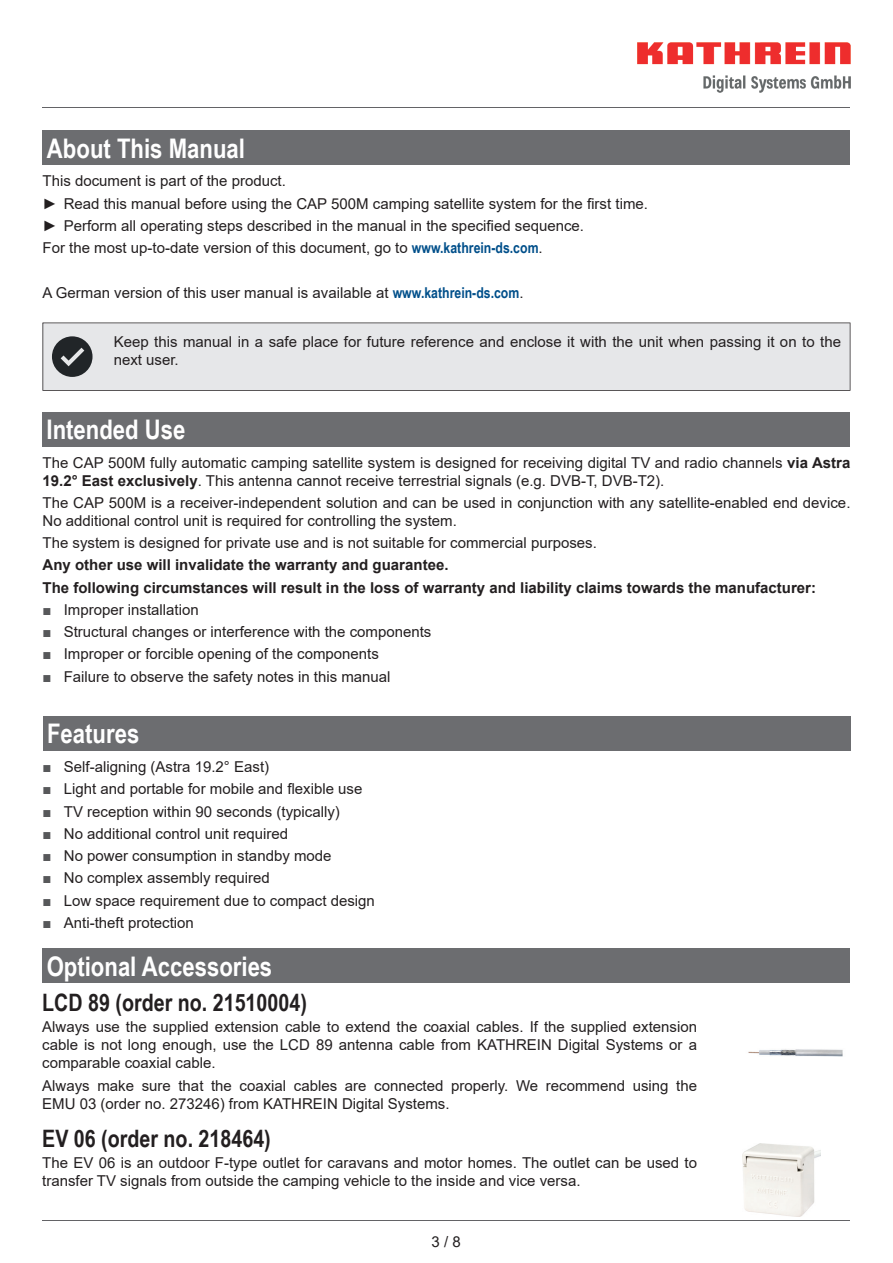
<style>
.page{position:relative;width:893px;height:1263px;background:#fff}
.page>*{position:absolute;margin:0;border:0;box-sizing:border-box;transform-origin:0 0}
.t1{font:700 27px "Arial Narrow";color:#fff}
.t2{font:700 24px "Arial Narrow";color:#231f20}
.t3{font:15px/18px "Arial";color:#231f20}
.t4{font:700 15px/22.2px "Arial";color:#231f20}
.s1{font-family:"Arial Narrow";font-weight:700;color:#004f8a}
.s2{font-weight:700}
.s3{color:#57585a}
</style>
<div class="page">
<hr style="left:43px;top:1220px;width:807px;height:1px;background:#636366">
<img style="left:638px;top:43px;width:212px;height:49px">
<hr style="left:43px;top:107px;width:807px;height:1px;background:#636366">
<div style="left:43px;top:131px;width:807px;height:34px;background:#6c6d70"></div>
<div style="left:43px;top:323px;width:807px;height:68px;background:#e6e7e9"></div>
<div style="left:42px;top:412px;width:808px;height:34px;background:#6c6d70"></div>
<div style="left:43px;top:716px;width:808px;height:34px;background:#6c6d70"></div>
<div style="left:42px;top:949px;width:808px;height:34px;background:#6c6d70"></div>
<img style="left:748px;top:1049px;width:95px;height:8px">
<img style="left:742px;top:1143px;width:79px;height:73px">
<h1 class="t1" style="left:47px;top:128px;width:200px">About This Manual</h1>
<p class="t3" style="left:43px;top:170px;width:607px;line-height:22.2px">This document is part of the product.<br>► Read this manual before using the CAP 500M camping satellite system for the first time. ► Perform all operating steps described in the manual in the specified sequence.<br>For the most up-to-date version of this document, go to <span class="s1">www.kathrein-ds.com</span>.</p>
<p class="t3" style="left:43px;top:283px;width:483px">A German version of this user manual is available at <span class="s1">www.kathrein-ds.com</span>.</p>
<p class="t3" style="left:114px;top:333px;width:729px">Keep this manual in a safe place for future reference and enclose it with the unit when passing it on to the next user.</p>
<h1 class="t1" style="left:47px;top:409px;width:141px">Intended Use</h1>
<p class="t3" style="left:43px;top:453px;width:809px">The CAP 500M fully automatic camping satellite system is designed for receiving digital TV and radio channels <span class="s2">via Astra<br>19.2° East exclusively</span>. This antenna cannot receive terrestrial signals (e.g. DVB-T, DVB-T2).</p>
<p class="t3" style="left:43px;top:493px;width:809px">The CAP 500M is a receiver-independent solution and can be used in conjunction with any satellite-enabled end device.<br>No additional control unit is required for controlling the system.</p>
<p class="t3" style="left:43px;top:534px;width:556px">The system is designed for private use and is not suitable for commercial purposes.</p>
<p class="t4" style="left:43px;top:554px;width:775px">Any other use will invalidate the warranty and guarantee.<br>The following circumstances will result in the loss of warranty and liability claims towards the manufacturer:</p>
<p class="t3" style="left:43px;top:600px;width:158px"><span class="s3">■</span> Improper installation</p>
<p class="t3" style="left:43px;top:623px;width:390px"><span class="s3">■</span> Structural changes or interference with the components</p>
<p class="t3" style="left:43px;top:645px;width:338px"><span class="s3">■</span> Improper or forcible opening of the components</p>
<p class="t3" style="left:43px;top:667px;width:350px"><span class="s3">■</span> Failure to observe the safety notes in this manual</p>
<h1 class="t1" style="left:47px;top:713px;width:94px">Features</h1>
<p class="t3" style="left:43px;top:758px;width:228px"><span class="s3">■</span> Self-aligning (Astra 19.2° East)</p>
<p class="t3" style="left:43px;top:780px;width:321px"><span class="s3">■</span> Light and portable for mobile and flexible use</p>
<p class="t3" style="left:43px;top:802px;width:299px"><span class="s3">■</span> TV reception within 90 seconds (typically)</p>
<p class="t3" style="left:43px;top:824px;width:247px"><span class="s3">■</span> No additional control unit required</p>
<p class="t3" style="left:43px;top:847px;width:290px"><span class="s3">■</span> No power consumption in standby mode</p>
<p class="t3" style="left:43px;top:869px;width:229px"><span class="s3">■</span> No complex assembly required</p>
<p class="t3" style="left:43px;top:891px;width:334px"><span class="s3">■</span> Low space requirement due to compact design</p>
<p class="t3" style="left:43px;top:913px;width:153px"><span class="s3">■</span> Anti-theft protection</p>
<h1 class="t1" style="left:47px;top:946px;width:227px">Optional Accessories</h1>
<h2 class="t2" style="left:42px;top:984px;width:266px">LCD 89 (order no. 21510004)</h2>
<p class="t3" style="left:42px;top:1018px;width:656px;text-align:justify">Always use the supplied extension cable to extend the coaxial cables. If the supplied extension cable is not long enough, use the LCD 89 antenna cable from KATHREIN Digital Systems or a comparable coaxial cable.</p>
<p class="t3" style="left:42px;top:1076px;width:656px">Always make sure that the coaxial cables are connected properly. We recommend using the<br>EMU 03 (order no. 273246) from KATHREIN Digital Systems.</p>
<h2 class="t2" style="left:42px;top:1120px;width:230px">EV 06 (order no. 218464)</h2>
<p class="t3" style="left:42px;top:1154px;width:656px">The EV 06 is an outdoor F-type outlet for caravans and motor homes. The outlet can be used to transfer TV signals from outside the camping vehicle to the inside and vice versa.</p>
<p class="t3" style="left:431px;top:1232px;width:31px">3 / 8</p>
</div>
